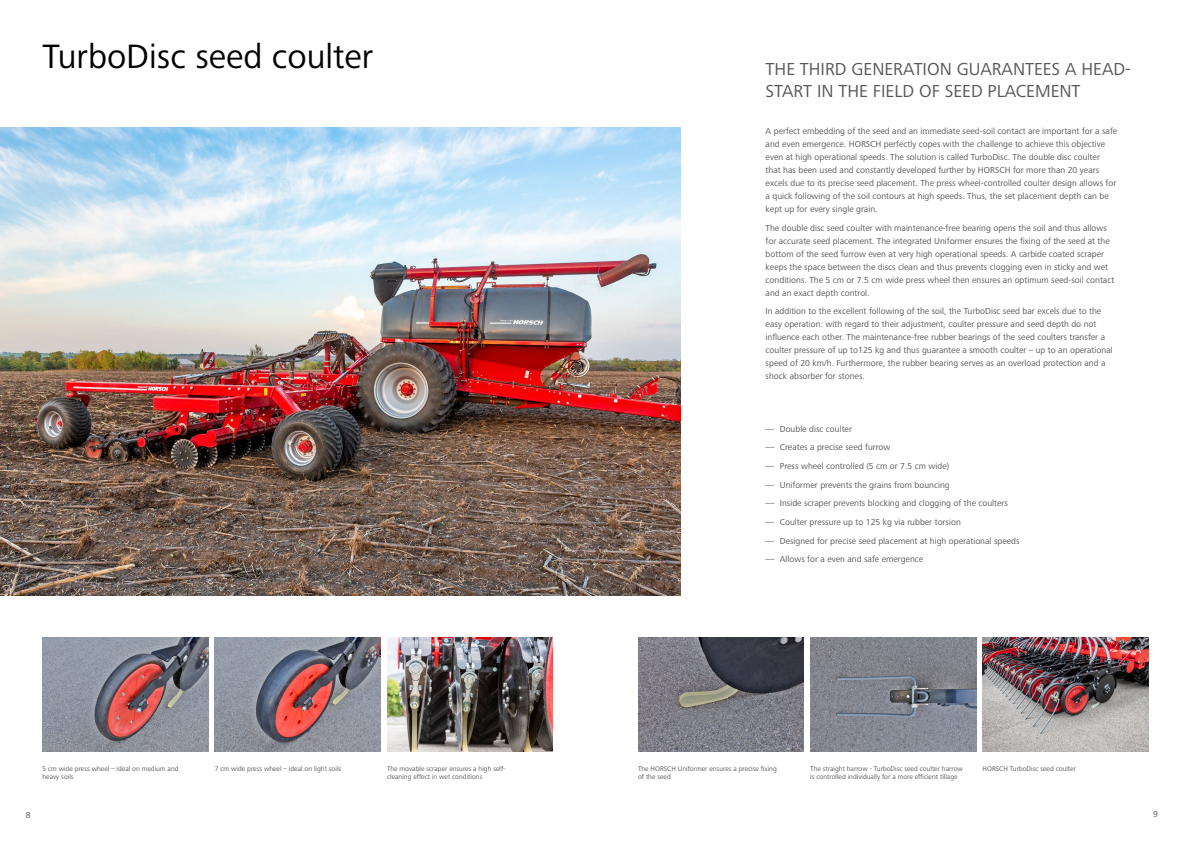
<style>
.page{position:relative;width:1191px;height:842px;background:#fff}
.page>*{position:absolute;margin:0;border:0;box-sizing:border-box;transform-origin:0 0}
.A_HEAD{font:35px "Frutiger Next LTW1 G";color:#000}
.t1{font:18px/22px "Frutiger Next LTW1 G";color:#575756}
.t2{font:9px/13px "Frutiger Next LTW1 G";color:#575756}
.t3{font:7px/8.5px "Frutiger Next LTW1 G";color:#575756}
</style>
<div class="page">
<img style="left:0;top:128px;width:680px;height:467px">
<img style="left:43px;top:638px;width:165px;height:113px">
<img style="left:387px;top:638px;width:166px;height:113px">
<img style="left:638px;top:638px;width:166px;height:113px">
<img style="left:810px;top:638px;width:166px;height:113px">
<img style="left:982px;top:638px;width:166px;height:113px">
<img style="left:215px;top:638px;width:166px;height:113px">
<p class="A_HEAD" style="left:43px;top:36px;width:332px">TurboDisc seed coulter</p>
<p class="t1" style="left:765px;top:59px;width:367px">THE THIRD GENERATION GUARANTEES A HEAD-<br>START IN THE FIELD OF SEED PLACEMENT</p>
<p class="t2" style="left:765px;top:125px;width:353px">A perfect embedding of the seed and an immediate seed-soil contact are important for a safe and even emergence. HORSCH perfectly copes with the challenge to achieve this objective even at high operational speeds. The solution is called TurboDisc. The double disc coulter that has been used and constantly developed further by HORSCH for more than 20 years excels due to its precise seed placement. The press wheel-controlled coulter design allows for a quick following of the soil contours at high speeds. Thus, the set placement depth can be kept up for every single grain.</p>
<p class="t2" style="left:765px;top:222px;width:350px">The double disc seed coulter with maintenance-free bearing opens the soil and thus allows for accurate seed placement. The integrated Uniformer ensures the fixing of the seed at the bottom of the seed furrow even at very high operational speeds. A carbide coated scraper keeps the space between the discs clean and thus prevents clogging even in sticky and wet conditions. The 5 cm or 7.5 cm wide press wheel then ensures an optimum seed-soil contact and an exact depth control.</p>
<p class="t2" style="left:765px;top:305px;width:348px">In addition to the excellent following of the soil, the TurboDisc seed bar excels due to the easy operation: with regard to their adjustment, coulter pressure and seed depth do not influence each other. The maintenance-free rubber bearings of the seed coulters transfer a coulter pressure of up to125 kg and thus guarantee a smooth coulter – up to an operational speed of 20 km/h. Furthermore, the rubber bearing serves as an overload protection and a shock absorber for stones.</p>
<p class="t2" style="left:765px;top:422px;width:88px">― Double disc coulter</p>
<p class="t2" style="left:765px;top:441px;width:126px">― Creates a precise seed furrow</p>
<p class="t2" style="left:765px;top:460px;width:185px">― Press wheel controlled (5 cm or 7.5 cm wide)</p>
<p class="t2" style="left:765px;top:478px;width:186px">― Uniformer prevents the grains from bouncing</p>
<p class="t2" style="left:765px;top:497px;width:244px">― Inside scraper prevents blocking and clogging of the coulters</p>
<p class="t2" style="left:765px;top:516px;width:197px">― Coulter pressure up to 125 kg via rubber torsion</p>
<p class="t2" style="left:765px;top:534px;width:255px">― Designed for precise seed placement at high operational speeds</p>
<p class="t2" style="left:765px;top:553px;width:159px">― Allows for a even and safe emergence</p>
<p class="t3" style="left:43px;top:764px;width:138px">5 cm wide press wheel – ideal on medium and heavy soils</p>
<p class="t3" style="left:638px;top:764px;width:140px">The HORSCH Uniformer ensures a precise fixing of the seed</p>
<p class="t3" style="left:387px;top:764px;width:120px">The movable scraper ensures a high self&shy;cleaning effect in wet conditions</p>
<p class="t3" style="left:982px;top:764px;width:95px">HORSCH TurboDisc seed coulter</p>
<p class="t3" style="left:215px;top:764px;width:128px">7 cm wide press wheel – ideal on light soils</p>
<p class="t3" style="left:810px;top:764px;width:154px">The straight harrow - TurboDisc seed coulter harrow is controlled individually for a more efficient tillage</p>
<p class="t2" style="left:26px;top:809px;width:6px">8</p>
<p class="t2" style="left:1153px;top:808px;width:6px">9</p>
</div>
